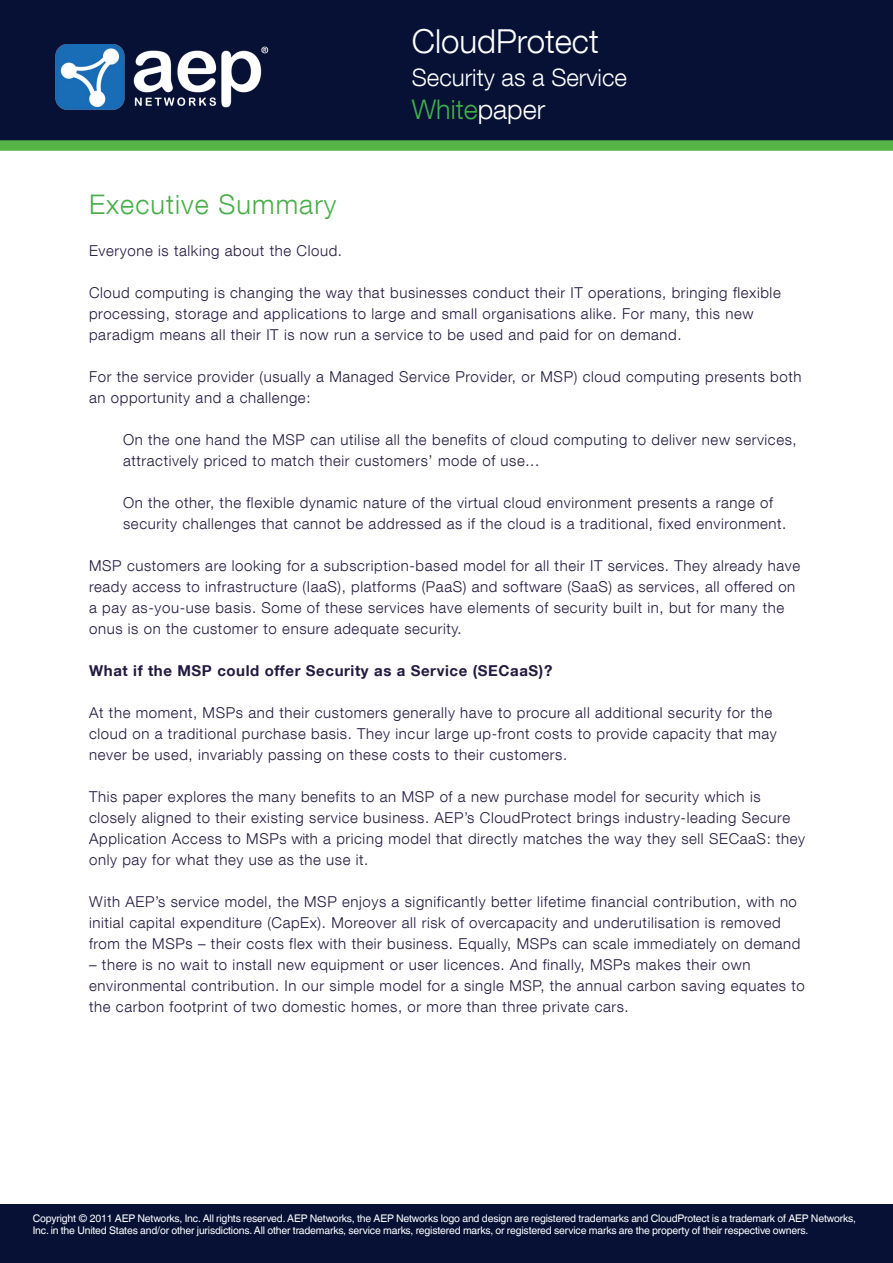
<style>
.page{position:relative;width:893px;height:1263px;background:#fff}
.page>*{position:absolute;margin:0;border:0;box-sizing:border-box;transform-origin:0 0}
.t1{font:300 33px "Helvetica Neue LT Com";color:#fff}
.t2{font:300 27px "Helvetica Neue LT Com";letter-spacing:.04em;color:#48ae49}
.t3{font:300 27px "Helvetica Neue LT Com";color:#40ae49}
.t4{font:300 24px "Helvetica Neue LT Com";color:#fff}
.t5{font:300 15px/21px "Helvetica Neue LT Com";letter-spacing:.04em;color:#241a40}
.t6{font:700 15px "Helvetica Neue LT Com";letter-spacing:.04em;color:#241a40}
.t7{font:10.5px/12px "Helvetica World";letter-spacing:-.015em;color:#fff}
.s1{color:#fff}
</style>
<div class="page">
<div style="left:0;top:0;width:893px;height:146px;background:#061135"></div>
<div style="left:0;top:140px;width:893px;height:11px;background:#57b547"></div>
<img style="left:55px;top:44px;width:214px;height:66px">
<div style="left:0;top:1204px;width:893px;height:59px;background:#061135"></div>
<h1 class="t1" style="left:412px;top:21px;width:189px">CloudProtect</h1>
<h3 class="t4" style="left:412px;top:63px;width:217px">Security as a Service</h3>
<h2 class="t3" style="left:412px;top:93px;width:135px">White<span class="s1">paper</span></h2>
<h2 class="t2" style="left:89px;top:188px;width:249px">Executive Summary</h2>
<p class="t5" style="left:89px;top:240px;width:255px">Everyone is talking about the Cloud.</p>
<p class="t5" style="left:89px;top:282px;width:693px">Cloud computing is changing the way that businesses conduct their IT operations, bringing flexible processing, storage and applications to large and small organisations alike. For many, this new paradigm means all their IT is now run a service to be used and paid for on demand.</p>
<p class="t5" style="left:89px;top:366px;width:714px">For the service provider (usually a Managed Service Provider, or MSP) cloud computing presents both an opportunity and a challenge:</p>
<p class="t5" style="left:123px;top:429px;width:675px">On the one hand the MSP can utilise all the benefits of cloud computing to deliver new services, attractively priced to match their customers’ mode of use...</p>
<p class="t5" style="left:123px;top:492px;width:665px">On the other, the flexible dynamic nature of the virtual cloud environment presents a range of security challenges that cannot be addressed as if the cloud is a traditional, fixed environment.</p>
<p class="t5" style="left:89px;top:555px;width:713px">MSP customers are looking for a subscription-based model for all their IT services. They already have ready access to infrastructure (IaaS), platforms (PaaS) and software (SaaS) as services, all offered on a pay as-you-use basis. Some of these services have elements of security built in, but for many the onus is on the customer to ensure adequate security.</p>
<p class="t6" style="left:89px;top:661px;width:465px">What if the MSP could offer Security as a Service (SECaaS)?</p>
<p class="t5" style="left:89px;top:702px;width:689px">At the moment, MSPs and their customers generally have to procure all additional security for the cloud on a traditional purchase basis. They incur large up-front costs to provide capacity that may never be used, invariably passing on these costs to their customers.</p>
<p class="t5" style="left:89px;top:786px;width:718px">This paper explores the many benefits to an MSP of a new purchase model for security which is closely aligned to their existing service business. AEP’s CloudProtect brings industry-leading Secure Application Access to MSPs with a pricing model that directly matches the way they sell SECaaS: they only pay for what they use as the use it.</p>
<p class="t5" style="left:89px;top:891px;width:713px">With AEP’s service model, the MSP enjoys a significantly better lifetime financial contribution, with no initial capital expenditure (CapEx). Moreover all risk of overcapacity and underutilisation is removed from the MSPs – their costs flex with their business. Equally, MSPs can scale immediately on demand</p>
<p class="t5" style="left:89px;top:954px;width:717px">– there is no wait to install new equipment or user licences. And finally, MSPs makes their own environmental contribution. In our simple model for a single MSP, the annual carbon saving equates to the carbon footprint of two domestic homes, or more than three private cars.</p>
<p class="t7" style="left:33px;top:1212px;width:825px">Copyright © 2011 AEP Networks, Inc. All rights reserved. AEP Networks, the AEP Networks logo and design are registered trademarks and CloudProtect is a trademark of AEP Networks,<br>Inc. in the United States and/or other jurisdictions. All other trademarks, service marks, registered marks, or registered service marks are the property of their respective owners.</p>
</div>
